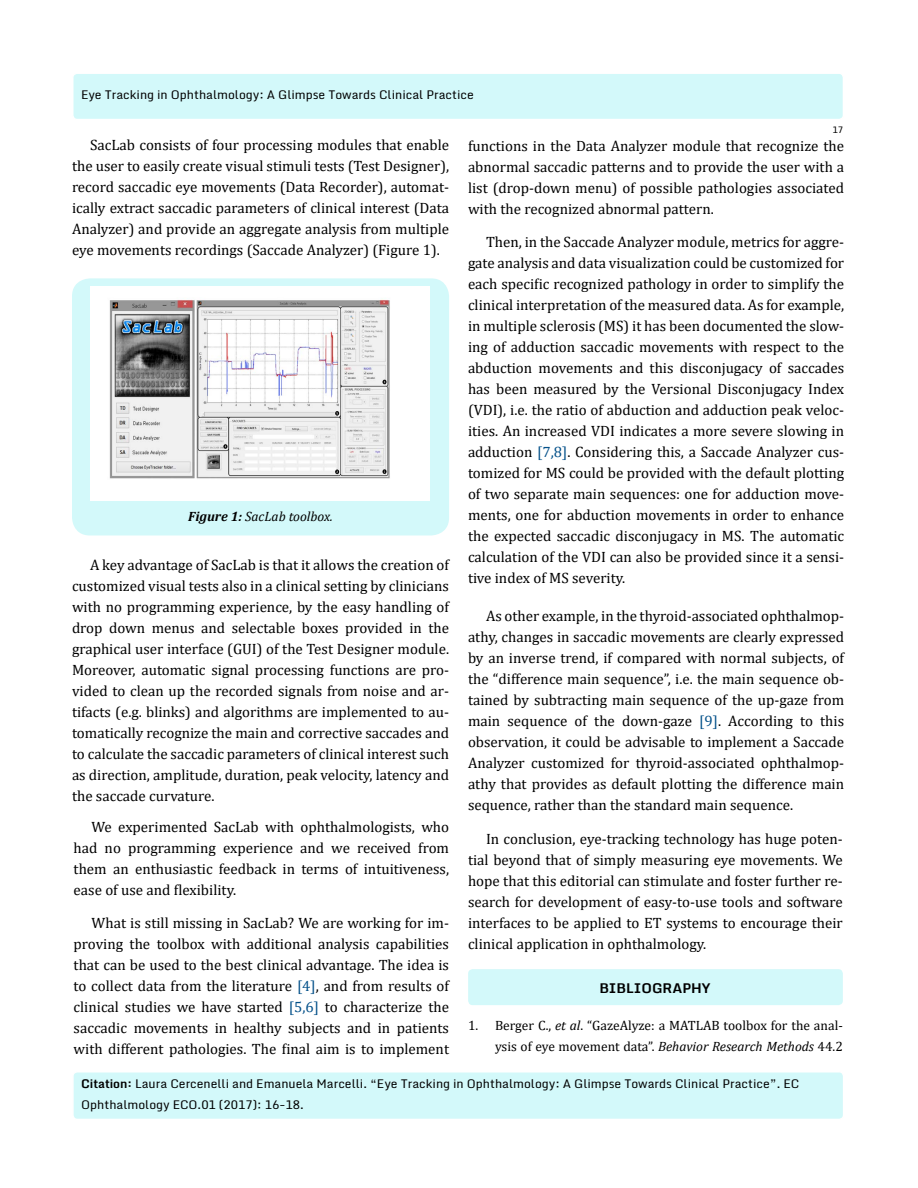
<style>
.page{position:relative;width:918px;height:1188px;background:#fff}
.page>*{position:absolute;margin:0;border:0;box-sizing:border-box;transform-origin:0 0}
.t1{font:15px/21px "Cambria";color:#000;text-align:justify}
.t2{font:13.5px/21px "Cambria";color:#000;text-align:right}
.t3{font:italic 13.5px "Cambria";color:#000}
.t4{font:700 13.5px "Monda";color:#000}
.t5{font:12px/21px "Monda";color:#000}
.t6{font:9px "Monda";color:#000}
.s1{font-weight:700}
.s2{color:#035089}
.s3{font-style:italic}
</style>
<div class="page">
<div style="left:73px;top:73px;width:770px;height:47px;background:#d3f9fa;border-radius:4px"></div>
<div style="left:72px;top:72px;width:772px;height:48px;border:2px solid #fff;border-radius:4px"></div>
<div style="left:73px;top:1072px;width:771px;height:47px;background:#d3f9fa;border-radius:4px"></div>
<div style="left:72px;top:1071px;width:772px;height:49px;border:2px solid #fff;border-radius:4px"></div>
<div style="left:72px;top:278px;width:377px;height:257px;background:#d3f9fa;border-radius:18px"></div>
<div style="left:468px;top:969px;width:375px;height:36px;background:#d3f9fa;border-radius:4px"></div>
<img style="left:91px;top:287px;width:339px;height:214px">
<p class="t5" style="left:81px;top:85px;width:394px">Eye Tracking in Ophthalmology: A Glimpse Towards Clinical Practice</p>
<p class="t6" style="left:832px;top:124px;width:12px">17</p>
<p class="t1" style="left:72px;top:134px;width:379px;text-indent:18px">SacLab consists of four processing modules that enable the user to easily create visual stimuli tests (Test Designer), record saccadic eye movements (Data Recorder), automat&shy;ically extract saccadic parameters of clinical interest (Data Analyzer) and provide an aggregate analysis from multiple eye movements recordings (Saccade Analyzer) (Figure 1).</p>
<p class="t3" style="left:188px;top:507px;width:146px"><span class="s1">Figure 1:</span> SacLab toolbox.</p>
<p class="t1" style="left:72px;top:554px;width:379px;text-indent:18px">A key advantage of SacLab is that it allows the creation of customized visual tests also in a clinical setting by clinicians with no programming experience, by the easy handling of drop down menus and selectable boxes provided in the graphical user interface (GUI) of the Test Designer module.<br>Moreover, automatic signal processing functions are pro&shy;vided to clean up the recorded signals from noise and ar&shy;tifacts (e.g. blinks) and algorithms are implemented to au&shy;tomatically recognize the main and corrective saccades and to calculate the saccadic parameters of clinical interest such as direction, amplitude, duration, peak velocity, latency and the saccade curvature.</p>
<p class="t1" style="left:74px;top:816px;width:377px;text-indent:18px">We experimented SacLab with ophthalmologists, who had no programming experience and we received from them an enthusiastic feedback in terms of intuitiveness, ease of use and flexibility.</p>
<p class="t1" style="left:74px;top:912px;width:377px;text-indent:18px">What is still missing in SacLab? We are working for im&shy;proving the toolbox with additional analysis capabilities that can be used to the best clinical advantage. The idea is to collect data from the literature <span class="s2">[4]</span>, and from results of clinical studies we have started <span class="s2">[5,6]</span> to characterize the saccadic movements in healthy subjects and in patients with different pathologies. The final aim is to implement</p>
<p class="t1" style="left:468px;top:135px;width:378px">functions in the Data Analyzer module that recognize the abnormal saccadic patterns and to provide the user with a list (drop-down menu) of possible pathologies associated with the recognized abnormal pattern.</p>
<p class="t1" style="left:468px;top:232px;width:378px;text-indent:18px">Then, in the Saccade Analyzer module, metrics for aggre&shy;gate analysis and data visualization could be customized for each specific recognized pathology in order to simplify the clinical interpretation of the measured data. As for example, in multiple sclerosis (MS) it has been documented the slow&shy;ing of adduction saccadic movements with respect to the abduction movements and this disconjugacy of saccades has been measured by the Versional Disconjugacy Index (VDI), i.e. the ratio of abduction and adduction peak veloc&shy;ities. An increased VDI indicates a more severe slowing in adduction <span class="s2">[7,8]</span>. Considering this, a Saccade Analyzer cus&shy;tomized for MS could be provided with the default plotting of two separate main sequences: one for adduction move&shy;ments, one for abduction movements in order to enhance the expected saccadic disconjugacy in MS. The automatic calculation of the VDI can also be provided since it a sensi&shy;tive index of MS severity.</p>
<p class="t1" style="left:468px;top:606px;width:378px;text-indent:18px">As other example, in the thyroid-associated ophthalmop&shy;athy, changes in saccadic movements are clearly expressed by an inverse trend, if compared with normal subjects, of the “difference main sequence”, i.e. the main sequence ob&shy;tained by subtracting main sequence of the up-gaze from main sequence of the down-gaze <span class="s2">[9]</span>. According to this observation, it could be advisable to implement a Saccade Analyzer customized for thyroid-associated ophthalmop&shy;athy that provides as default plotting the difference main sequence, rather than the standard main sequence.</p>
<p class="t1" style="left:468px;top:828px;width:376px;text-indent:18px">In conclusion, eye-tracking technology has huge poten&shy;tial beyond that of simply measuring eye movements. We hope that this editorial can stimulate and foster further re&shy;search for development of easy-to-use tools and software interfaces to be applied to ET systems to encourage their clinical application in ophthalmology.</p>
<p class="t4" style="left:599px;top:977px;width:113px">BIBLIOGRAPHY</p>
<p class="t2" style="left:468px;top:1015px;width:376px">1. Berger C., <span class="s3">et al</span>. “GazeAlyze: a MATLAB toolbox for the anal&shy;ysis of eye movement data”. <span class="s3">Behavior Research Methods</span> 44.2</p>
<p class="t5" style="left:81px;top:1073px;width:720px"><span class="s1">Citation:</span> Laura Cercenelli and Emanuela Marcelli. “Eye Tracking in Ophthalmology: A Glimpse Towards Clinical Practice”. EC<br>Ophthalmology ECO.01 (2017): 16-18.</p>
</div>
